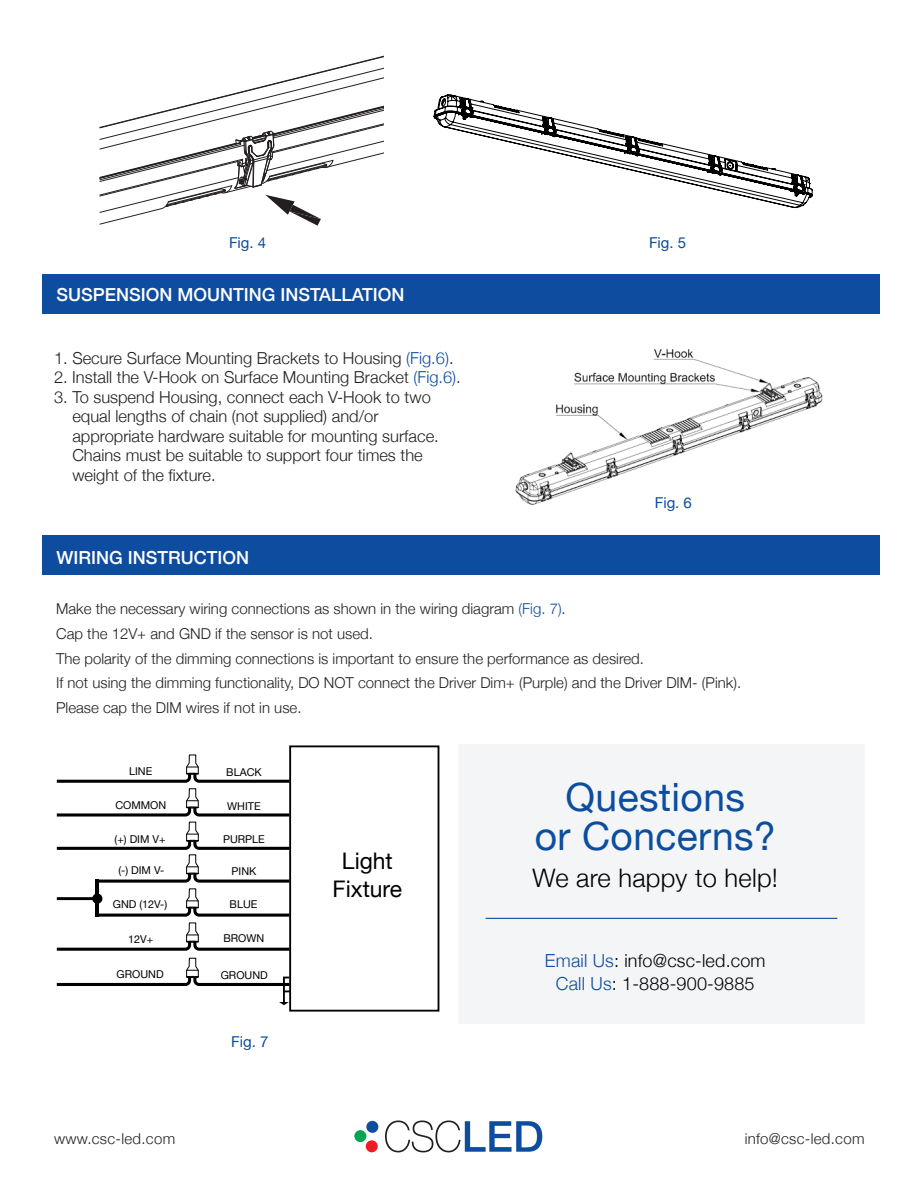
<style>
.page{position:relative;width:918px;height:1188px;background:#fff}
.page>*{position:absolute;margin:0;border:0;box-sizing:border-box;transform-origin:0 0}
.t1{font:39px/39px "Helvetica Neue";letter-spacing:.01em;color:#0d4d9d;text-align:center}
.t2{font:300 25.5px "Helvetica Neue";letter-spacing:.01em;color:#000}
.t3{font:22.95px/27.5px "Helvetica Neue";color:#000;text-align:center}
.t4{font:500 18px "Helvetica Neue";color:#fff}
.t5{font:300 18px/22.5px "Helvetica Neue";letter-spacing:.01em;color:#000;text-align:center}
.t6{font:300 16.5px/19.5px "Helvetica Neue";color:#231f20}
.t7{font:300 15px/24.8px "Helvetica Neue";color:#231f20}
.t8{font:300 15px "Helvetica Neue";letter-spacing:.02em;color:#231f20}
.t9{font:15px "Helvetica Neue";color:#0d4d9d}
.t10{font:10.8px "Helvetica Neue";color:#000}
.s1{color:#0d4d9d}
.s2{color:#0d4c9f}
</style>
<div class="page">
<svg style="left:385px;top:1120px;width:157px;height:32px"></svg>
<div style="left:354px;top:1130px;width:12px;height:12px;background:#00a54f;border-radius:50%"></div>
<div style="left:366px;top:1140px;width:12px;height:12px;background:#ee1d23;border-radius:50%"></div>
<div style="left:366px;top:1121px;width:12px;height:12px;background:#0d4c9f;border-radius:50%"></div>
<div style="left:42px;top:535px;width:838px;height:40px;background:#0d4c9f"></div>
<div style="left:458px;top:744px;width:407px;height:279px;background:#f3f5f6"></div>
<svg style="left:99px;top:56px;width:284px;height:170px"></svg>
<svg style="left:434px;top:94px;width:379px;height:115px"></svg>
<div style="left:42px;top:274px;width:838px;height:39px;background:#0d4c9f"></div>
<img style="left:515px;top:349px;width:308px;height:156px">
<hr style="left:486px;top:918px;width:351px;height:1px;background:#0d4d9d">
<div style="left:289px;top:745px;width:150px;height:267px;border:2px solid #000"></div>
<svg style="left:56px;top:754px;width:236px;height:198px"></svg>
<svg style="left:56px;top:958px;width:236px;height:47px"></svg>
<p class="t9" style="left:229px;top:237px;width:39px">Fig. 4</p>
<p class="t9" style="left:649px;top:237px;width:39px">Fig. 5</p>
<p class="t4" style="left:56px;top:284px;width:350px">SUSPENSION MOUNTING INSTALLATION</p>
<p class="t6" style="left:54px;top:347px;width:401px">1. Secure Surface Mounting Brackets to Housing <span class="s1">(Fig.6)</span>.</p>
<p class="t6" style="left:54px;top:366px;width:408px">2. Install the V-Hook on Surface Mounting Bracket <span class="s1">(Fig.6)</span>.</p>
<p class="t6" style="left:72px;top:386px;width:368px;text-indent:-18px">3. To suspend Housing, connect each V-Hook to two equal lengths of chain (not supplied) and/or appropriate hardware suitable for mounting surface.<br>Chains must be suitable to support four times the weight of the fixture.</p>
<p class="t9" style="left:655px;top:497px;width:39px">Fig. 6</p>
<p class="t4" style="left:56px;top:547px;width:194px">WIRING INSTRUCTION</p>
<p class="t7" style="left:56px;top:598px;width:687px">Make the necessary wiring connections as shown in the wiring diagram <span class="s2">(Fig. 7)</span>.<br>Cap the 12V+ and GND if the sensor is not used.<br>The polarity of the dimming connections is important to ensure the performance as desired.<br>If not using the dimming functionality, DO NOT connect the Driver Dim+ (Purple) and the Driver DIM- (Pink).<br>Please cap the DIM wires if not in use.</p>
<p class="t10" style="left:129px;top:767px;width:25px">LINE</p>
<p class="t10" style="left:226px;top:768px;width:37px">BLACK</p>
<p class="t10" style="left:227px;top:802px;width:35px">WHITE</p>
<p class="t10" style="left:223px;top:835px;width:43px">PURPLE</p>
<p class="t10" style="left:232px;top:868px;width:26px">PINK</p>
<p class="t10" style="left:115px;top:801px;width:52px">COMMON</p>
<p class="t10" style="left:115px;top:835px;width:52px">(+) DIM V+</p>
<p class="t10" style="left:118px;top:866px;width:47px">(-) DIM V-</p>
<p class="t10" style="left:113px;top:900px;width:56px">GND (12V-)</p>
<p class="t10" style="left:128px;top:935px;width:27px">12V+</p>
<p class="t10" style="left:117px;top:970px;width:49px">GROUND</p>
<p class="t10" style="left:230px;top:900px;width:29px">BLUE</p>
<p class="t10" style="left:223px;top:935px;width:42px">BROWN</p>
<p class="t10" style="left:221px;top:971px;width:49px">GROUND</p>
<p class="t9" style="left:231px;top:1036px;width:39px">Fig. 7</p>
<h3 class="t3" style="left:333px;top:850px;width:71px">Light<br>Fixture</h3>
<h1 class="t1" style="left:535px;top:781px;width:243px">Questions<br>or Concerns?</h1>
<h2 class="t2" style="left:533px;top:868px;width:247px">We are happy to help!</h2>
<p class="t5" style="left:545px;top:948px;width:222px"><span class="s1">Email Us</span>: info@csc-led.com<br><span class="s1">Call Us</span>: 1-888-900-9885</p>
<p class="t8" style="left:54px;top:1130px;width:123px">www.csc-led.com</p>
<p class="t8" style="left:745px;top:1130px;width:121px">info@csc-led.com</p>
</div>
